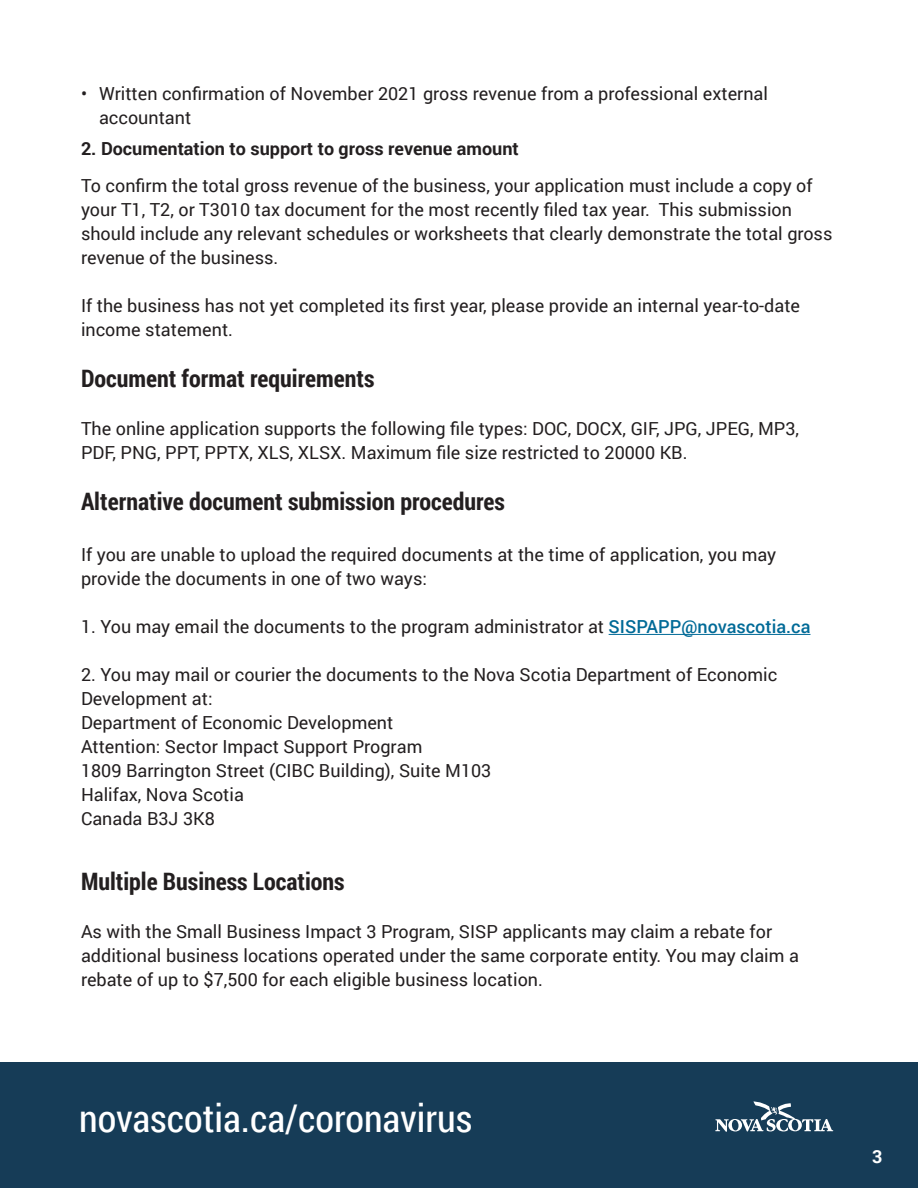
<style>
.page{position:relative;width:918px;height:1188px;background:#fff}
.page>*{position:absolute;margin:0;border:0;box-sizing:border-box;transform-origin:0 0}
.t1{font:38.25px "Roboto Condensed";color:#fff}
.Header_3{font:700 24px "Roboto Condensed";color:#231f20}
.Text{font:700 24px "Roboto Condensed";color:#231f20}
.Text-2{font:18px/24px "Roboto";color:#231f20}
.t2{font:700 18px "Roboto";color:#231f20}
.t3{font:700 18px "Roboto";color:#fff}
.s1{font-weight:500;color:#006a97}
</style>
<div class="page">
<div style="left:0;top:1063px;width:918px;height:125px;background:#163c57"></div>
<svg style="left:715px;top:1101px;width:118px;height:31px"></svg>
<hr style="left:609px;top:634px;width:201px;height:1px;background:#006a97">
<p class="Text-2" style="left:99px;top:81px;width:671px;text-indent:-18px">• Written confirmation of November 2021 gross revenue from a professional external accountant</p>
<p class="t2" style="left:81px;top:136px;width:439px">2. Documentation to support to gross revenue amount</p>
<p class="Text-2" style="left:81px;top:173px;width:753px">To confirm the total gross revenue of the business, your application must include a copy of your T1, T2, or T3010 tax document for the most recently filed tax year. This submission should include any relevant schedules or worksheets that clearly demonstrate the total gross revenue of the business.</p>
<p class="Text-2" style="left:81px;top:293px;width:721px">If the business has not yet completed its first year, please provide an internal year-to-date income statement.</p>
<p class="Header_3" style="left:81px;top:362px;width:295px">Document format requirements</p>
<p class="Text-2" style="left:81px;top:416px;width:720px">The online application supports the following file types: DOC, DOCX, GIF, JPG, JPEG, MP3,<br>PDF, PNG, PPT, PPTX, XLS, XLSX. Maximum file size restricted to 20000 KB.</p>
<p class="Text" style="left:81px;top:485px;width:426px">Alternative document submission procedures</p>
<p class="Text-2" style="left:81px;top:542px;width:697px">If you are unable to upload the required documents at the time of application, you may provide the documents in one of two ways:</p>
<p class="Text-2" style="left:81px;top:614px;width:731px">1. You may email the documents to the program administrator at <span class="s1">SISPAPP@novascotia.ca</span></p>
<p class="Text-2" style="left:81px;top:662px;width:698px">2. You may mail or courier the documents to the Nova Scotia Department of Economic<br>Development at:</p>
<p class="Text-2" style="left:81px;top:710px;width:412px">Department of Economic Development<br>Attention: Sector Impact Support Program<br>1809 Barrington Street (CIBC Building), Suite M103<br>Halifax, Nova Scotia<br>Canada B3J 3K8</p>
<p class="Header_3" style="left:81px;top:864px;width:265px">Multiple Business Locations</p>
<p class="Text-2" style="left:81px;top:919px;width:719px">As with the Small Business Impact 3 Program, SISP applicants may claim a rebate for additional business locations operated under the same corporate entity. You may claim a rebate of up to $7,500 for each eligible business location.</p>
<h1 class="t1" style="left:79px;top:1092px;width:395px">novascotia.ca/coronavirus</h1>
<p class="t3" style="left:872px;top:1144px;width:12px">3</p>
</div>
